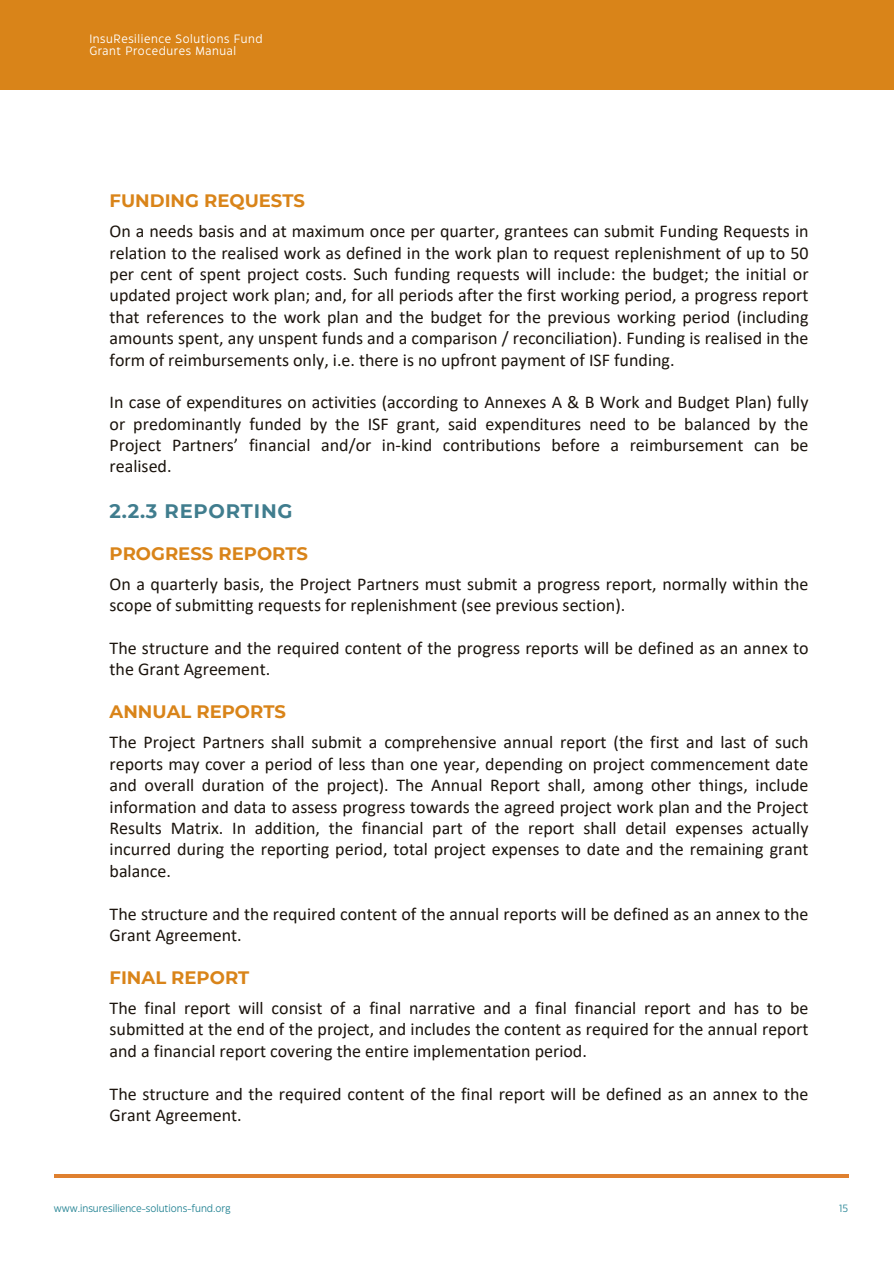
<style>
.page{position:relative;width:894px;height:1264px;background:#fff}
.page>*{position:absolute;margin:0;border:0;box-sizing:border-box;transform-origin:0 0}
.t1{font:700 19.5px "Montserrat";letter-spacing:.04em;color:#407d8e}
.t2{font:18px/21.3px "Calibri";color:#1b140d;text-align:justify}
.t3{font:700 18px "Montserrat";color:#d98419}
.t4{font:12px/12px "Eastman Grotesque";letter-spacing:.05em;color:#fff}
.t5{font:10.5px "Eastman Grotesque";color:#298696}
</style>
<div class="page">
<hr style="left:54px;top:1174px;width:794px;height:3px;background:#df802f">
<div style="left:0;top:0;width:893px;height:89px;background:#d98419"></div>
<h2 class="t4" style="left:89px;top:34px;width:175px">InsuResilience Solutions Fund<br>Grant Procedures Manual</h2>
<h1 class="t3" style="left:109px;top:190px;width:197px">FUNDING REQUESTS</h1>
<h2 class="t2" style="left:109px;top:222px;width:700px">On a needs basis and at maximum once per quarter, grantees can submit Funding Requests in relation to the realised work as defined in the work plan to request replenishment of up to 50 per cent of spent project costs. Such funding requests will include: the budget; the initial or updated project work plan; and, for all periods after the first working period, a progress report that references to the work plan and the budget for the previous working period (including amounts spent, any unspent funds and a comparison / reconciliation). Funding is realised in the form of reimbursements only, i.e. there is no upfront payment of ISF funding.</h2>
<h1 class="t2" style="left:109px;top:393px;width:700px">In case of expenditures on activities (according to Annexes A &amp; B Work and Budget Plan) fully or predominantly funded by the ISF grant, said expenditures need to be balanced by the Project Partners’ financial and/or in-kind contributions before a reimbursement can be realised.</h1>
<h2 class="t1" style="left:109px;top:499px;width:184px">2.2.3 REPORTING</h2>
<h1 class="t3" style="left:109px;top:542px;width:200px">PROGRESS REPORTS</h1>
<h2 class="t2" style="left:109px;top:574px;width:700px">On a quarterly basis, the Project Partners must submit a progress report, normally within the scope of submitting requests for replenishment (see previous section).</h2>
<h2 class="t2" style="left:109px;top:638px;width:700px">The structure and the required content of the progress reports will be defined as an annex to the Grant Agreement.</h2>
<h2 class="t3" style="left:109px;top:701px;width:178px">ANNUAL REPORTS</h2>
<h2 class="t2" style="left:109px;top:733px;width:700px">The Project Partners shall submit a comprehensive annual report (the first and last of such reports may cover a period of less than one year, depending on project commencement date and overall duration of the project). The Annual Report shall, among other things, include information and data to assess progress towards the agreed project work plan and the Project Results Matrix. In addition, the financial part of the report shall detail expenses actually incurred during the reporting period, total project expenses to date and the remaining grant balance.</h2>
<h1 class="t2" style="left:109px;top:904px;width:700px">The structure and the required content of the annual reports will be defined as an annex to the<br>Grant Agreement.</h1>
<p class="t3" style="left:109px;top:966px;width:141px">FINAL REPORT</p>
<h2 class="t2" style="left:109px;top:998px;width:700px">The final report will consist of a final narrative and a final financial report and has to be submitted at the end of the project, and includes the content as required for the annual report and a financial report covering the entire implementation period.</h2>
<p class="t2" style="left:109px;top:1084px;width:700px">The structure and the required content of the final report will be defined as an annex to the<br>Grant Agreement.</p>
<h3 class="t5" style="left:54px;top:1203px;width:178px">www.insuresilience-solutions-fund.org</h3>
<h1 class="t5" style="left:839px;top:1203px;width:11px">15</h1>
</div>
